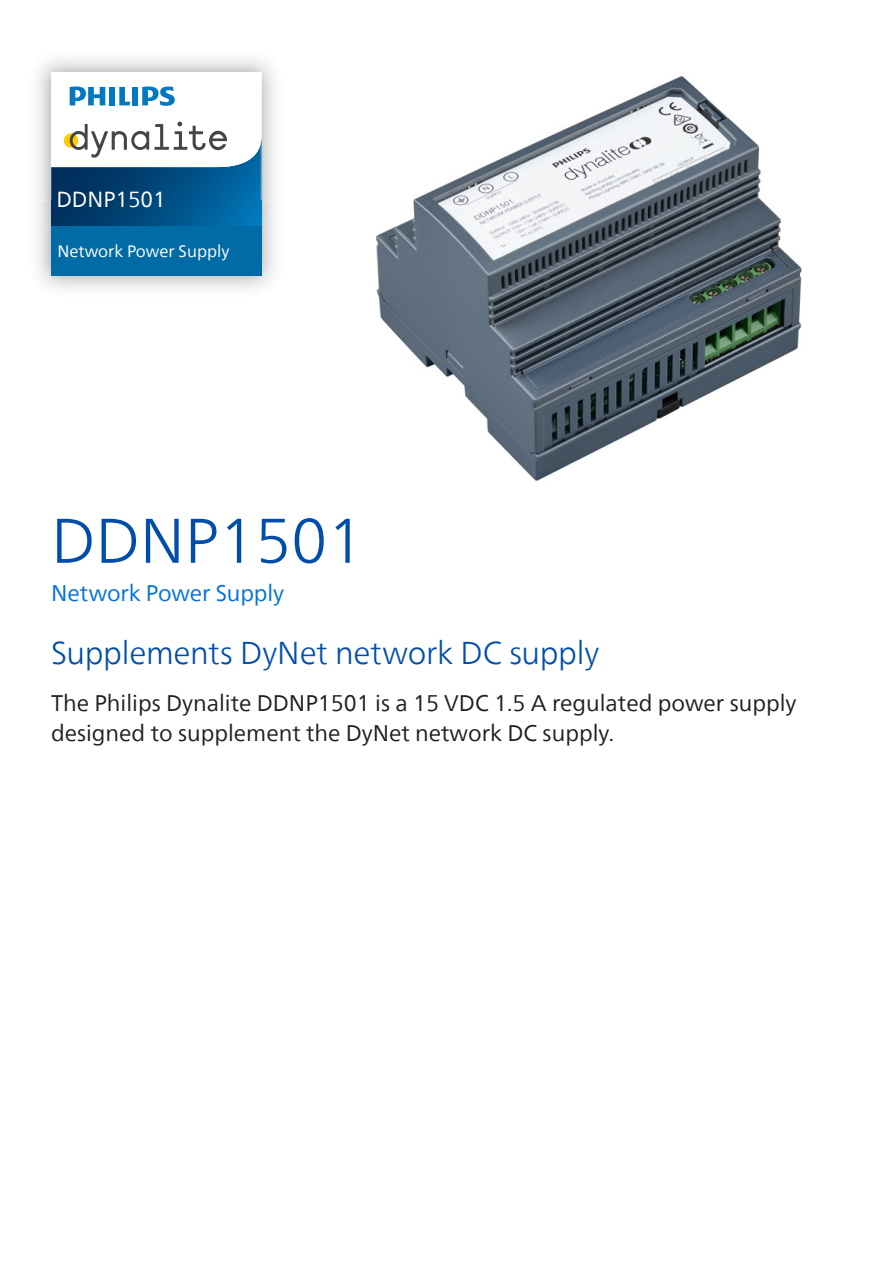
<style>
.page{position:relative;width:893px;height:1263px;background:#fff}
.page>*{position:absolute;margin:0;border:0;box-sizing:border-box;transform-origin:0 0}
.Cover_Product_Name__42pt{font:300 63px "Neue Frutiger World";color:#004eaa}
.Cover_Wow_Statement__22pt{font:300 31.5px "Neue Frutiger World";letter-spacing:-.005em;color:#004eaa}
.Cover_Overview__15pt{font:22.5px/30px "Neue Frutiger World";color:#231f20}
.Cover_Product_Identifier__15pt{font:22.5px "Neue Frutiger World";letter-spacing:-.005em;color:#0072da}
.Shape_-_Name{font:21.75px "Neue Frutiger World";color:#fff}
.Shape_-_Type{font:16.5px "Neue Frutiger World";color:#fff}
</style>
<div class="page">
<img style="left:37px;top:58px;width:239px;height:232px">
<img style="left:37px;top:200px;width:14px;height:51px">
<svg style="left:51px;top:72px;width:211px;height:203px"></svg>
<img style="left:376px;top:75px;width:426px;height:406px">
<p class="Shape_-_Name" style="left:56px;top:182px;width:111px">DDNP1501</p>
<p class="Shape_-_Type" style="left:57px;top:238px;width:173px">Network Power Supply</p>
<p class="Cover_Product_Name__42pt" style="left:51px;top:492px;width:314px">DDNP1501</p>
<p class="Cover_Product_Identifier__15pt" style="left:51px;top:576px;width:235px">Network Power Supply</p>
<p class="Cover_Wow_Statement__22pt" style="left:51px;top:628px;width:550px">Supplements DyNet network DC supply</p>
<p class="Cover_Overview__15pt" style="left:51px;top:688px;width:747px">The Philips Dynalite DDNP1501 is a 15 VDC 1.5 A regulated power supply designed to supplement the DyNet network DC supply.</p>
</div>
